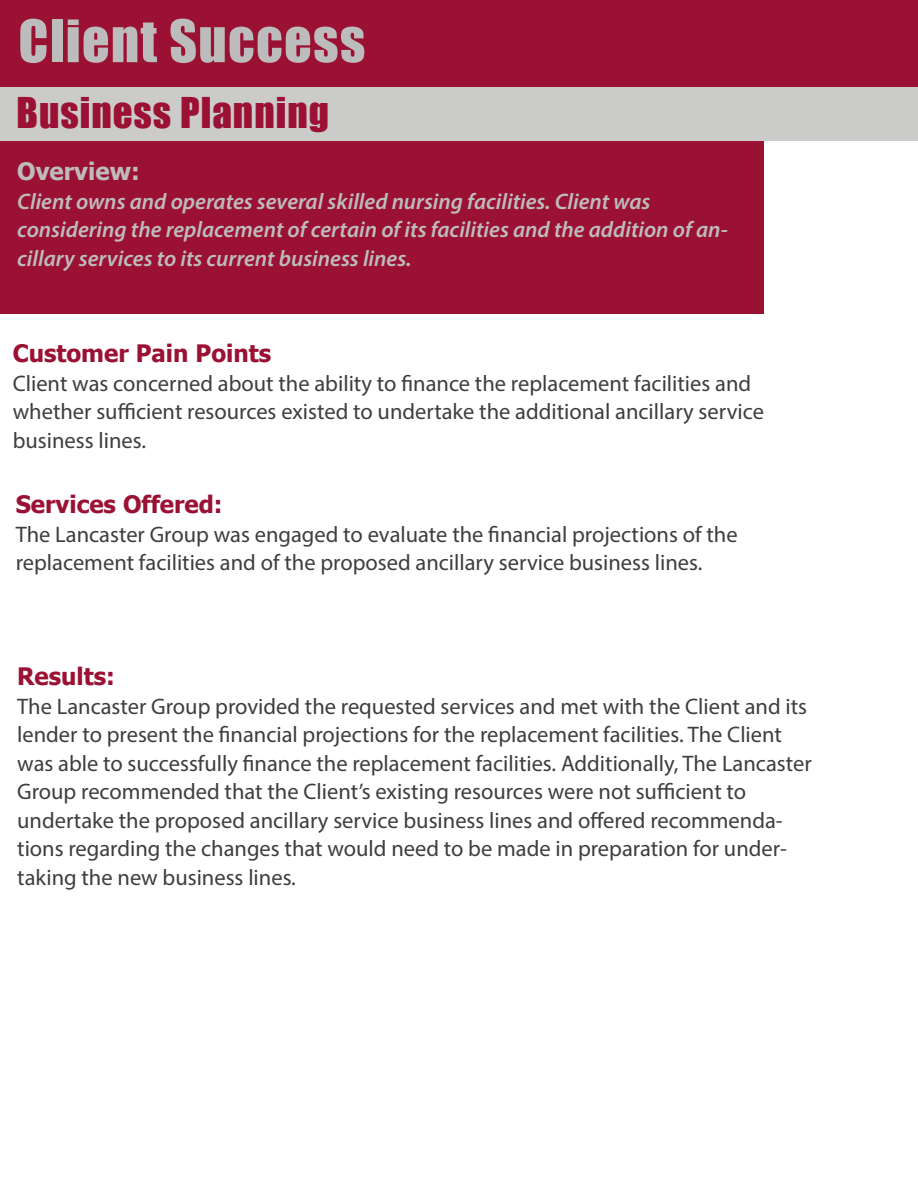
<style>
.page{position:relative;width:918px;height:1188px;background:#fff}
.page>*{position:absolute;margin:0;border:0;box-sizing:border-box;transform-origin:0 0}
.t1{font:54px "Impact";letter-spacing:.025em;color:#bdbcbc}
.t2{font:39px "Impact";letter-spacing:.025em;color:#9a1133}
.t3{font:700 24px "Tahoma";color:#9a1133}
.t4{font:700 24px "Tahoma";color:#bdbcbc}
.t5{font:22.5px/28.5px "Myriad Pro";color:#3e3e3f}
.t6{font:italic 600 22.5px/28.5px "Myriad Pro";color:#bdbcbc}
</style>
<div class="page">
<div style="left:0;top:0;width:918px;height:87px;background:#9a1133"></div>
<div style="left:0;top:87px;width:918px;height:54px;background:#cbcbca"></div>
<div style="left:0;top:141px;width:764px;height:172px;background:#9a1133"></div>
<p class="t1" style="left:18px;top:-1px;width:348px">Client Success</p>
<p class="t2" style="left:16px;top:82px;width:314px">Business Planning</p>
<p class="t4" style="left:17px;top:154px;width:124px">Overview:</p>
<p class="t6" style="left:17px;top:186px;width:712px">Client owns and operates several skilled nursing facilities. Client was considering the replacement of certain of its facilities and the addition of an&shy;cillary services to its current business lines.</p>
<p class="t3" style="left:13px;top:337px;width:260px">Customer Pain Points</p>
<p class="t5" style="left:13px;top:368px;width:753px">Client was concerned about the ability to finance the replacement facilities and whether sufficient resources existed to undertake the additional ancillary service business lines.</p>
<p class="t3" style="left:16px;top:488px;width:208px">Services Offered:</p>
<p class="t5" style="left:16px;top:520px;width:723px">The Lancaster Group was engaged to evaluate the financial projections of the replacement facilities and of the proposed ancillary service business lines.</p>
<p class="t3" style="left:17px;top:660px;width:99px">Results:</p>
<p class="t5" style="left:17px;top:692px;width:796px">The Lancaster Group provided the requested services and met with the Client and its lender to present the financial projections for the replacement facilities. The Client was able to successfully finance the replacement facilities. Additionally, The Lancaster Group recommended that the Client’s existing resources were not sufficient to undertake the proposed ancillary service business lines and offered recommenda&shy;tions regarding the changes that would need to be made in preparation for under&shy;taking the new business lines.</p>
</div>
